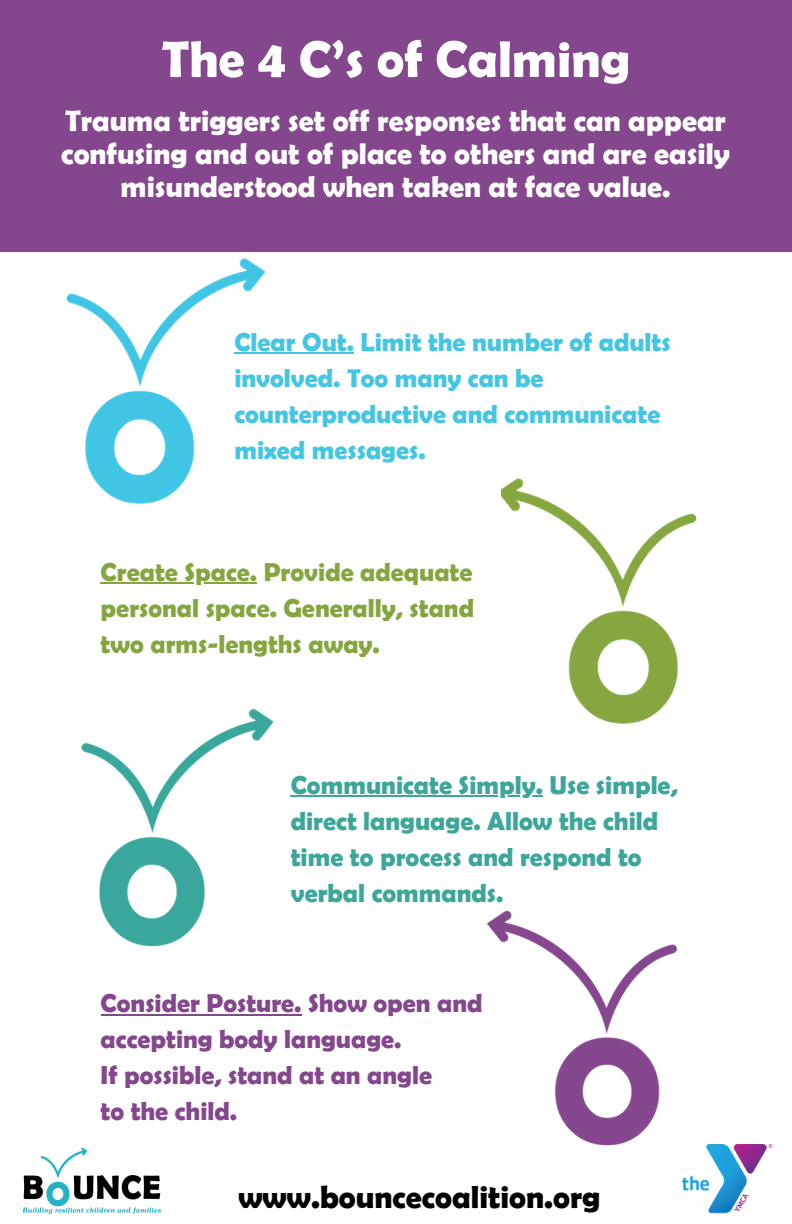
<style>
.page{position:relative;width:792px;height:1224px;background:#fff}
.page>*{position:absolute;margin:0;border:0;box-sizing:border-box;transform-origin:0 0}
.t1{font:700 51.8px "Berlin Sans FB Demi";color:#fff}
.t2{font:700 32px "Berlin Sans FB Demi";color:#000}
.t3{font:700 30px/33px "Berlin Sans FB Demi";color:#fff;text-align:center}
.t4{font:700 26px/36px "Berlin Sans FB Demi";color:#43c5e4}
.t5{font:700 26px/36px "Berlin Sans FB Demi";color:#3ca69b}
.t6{font:700 26px/36px "Berlin Sans FB Demi";color:#84468c}
.t7{font:700 26px/36px "Berlin Sans FB Demi";color:#85a63f;text-align:justify}
</style>
<div class="page">
<img style="left:65px;top:251px;width:207px;height:253px">
<img style="left:501px;top:478px;width:196px;height:246px">
<img style="left:487px;top:910px;width:191px;height:236px">
<div style="left:0;top:0;width:792px;height:251px;background:#84468c"></div>
<img style="left:23px;top:1147px;width:138px;height:67px">
<img style="left:682px;top:1145px;width:90px;height:69px">
<img style="left:81px;top:709px;width:191px;height:238px">
<hr style="left:234px;top:352px;width:120px;height:2px;background:#43c5e4">
<hr style="left:101px;top:582px;width:156px;height:2px;background:#85a63f">
<hr style="left:291px;top:795px;width:252px;height:2px;background:#3ca69b">
<hr style="left:101px;top:1014px;width:201px;height:1px;background:#84468c">
<p class="t1" style="left:162px;top:29px;width:470px">The 4 C’s of Calming</p>
<p class="t3" style="left:61px;top:104px;width:670px">Trauma triggers set off responses that can appear confusing and out of place to others and are easily misunderstood when taken at face value.</p>
<p class="t4" style="left:234px;top:323px;width:438px">Clear Out. Limit the number of adults involved. Too many can be counterproductive and communicate mixed messages.</p>
<p class="t7" style="left:101px;top:553px;width:375px">Create Space. Provide adequate personal space. Generally, stand two arms-lengths away.</p>
<p class="t5" style="left:291px;top:766px;width:389px">Communicate Simply. Use simple, direct language. Allow the child time to process and respond to verbal commands.</p>
<p class="t6" style="left:101px;top:985px;width:383px">Consider Posture. Show open and accepting body language.</p>
<p class="t6" style="left:101px;top:1057px;width:333px">If possible, stand at an angle</p>
<p class="t6" style="left:101px;top:1093px;width:138px">to the child.</p>
<p class="t2" style="left:238px;top:1178px;width:364px">www.bouncecoalition.org</p>
</div>
